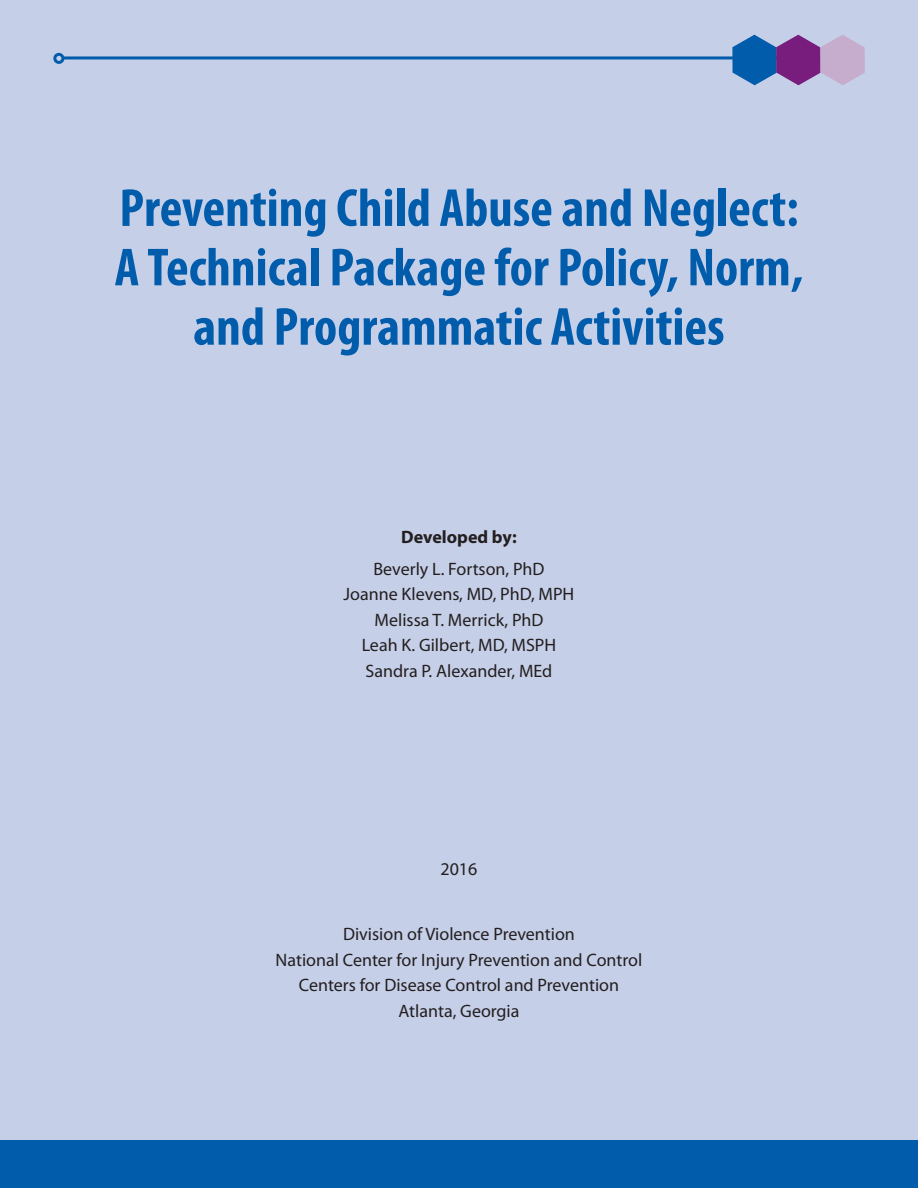
<style>
.page{position:relative;width:918px;height:1188px;background:#c6cfe8}
.page>*{position:absolute;margin:0;border:0;box-sizing:border-box;transform-origin:0 0}
.t1{font:700 condensed 54px "Myriad Pro";color:#015dab}
.t2{font:18px "Myriad Pro";color:#231f20}
.t3{font:700 18px "Myriad Pro";color:#231f20}
</style>
<div class="page">
<hr style="left:55px;top:56px;width:757px;height:3px;background:#015dab">
<svg style="left:732px;top:35px;width:133px;height:50px"></svg>
<div style="left:55px;top:54px;width:8px;height:8px;background:#c6cfe8;border-radius:50%"></div>
<div style="left:53px;top:53px;width:11px;height:11px;border:3px solid #015dab;border-radius:50%"></div>
<div style="left:0;top:1140px;width:918px;height:48px;background:#015dab"></div>
<p class="t1" style="left:119px;top:174px;width:681px">Preventing Child Abuse and Neglect:</p>
<p class="t1" style="left:115px;top:234px;width:690px">A Technical Package for Policy, Norm,</p>
<p class="t1" style="left:193px;top:293px;width:533px">and Programmatic Activities</p>
<p class="t3" style="left:401px;top:525px;width:117px">Developed by:</p>
<p class="t2" style="left:373px;top:558px;width:173px">Beverly L. Fortson, PhD</p>
<p class="t2" style="left:344px;top:583px;width:232px">Joanne Klevens, MD, PhD, MPH</p>
<p class="t2" style="left:375px;top:609px;width:170px">Melissa T. Merrick, PhD</p>
<p class="t2" style="left:362px;top:634px;width:196px">Leah K. Gilbert, MD, MSPH</p>
<p class="t2" style="left:366px;top:660px;width:188px">Sandra P. Alexander, MEd</p>
<p class="t2" style="left:441px;top:858px;width:38px">2016</p>
<p class="t2" style="left:343px;top:923px;width:233px">Division of Violence Prevention</p>
<p class="t2" style="left:276px;top:948px;width:368px">National Center for Injury Prevention and Control</p>
<p class="t2" style="left:299px;top:974px;width:322px">Centers for Disease Control and Prevention</p>
<p class="t2" style="left:398px;top:999px;width:123px">Atlanta, Georgia</p>
</div>
